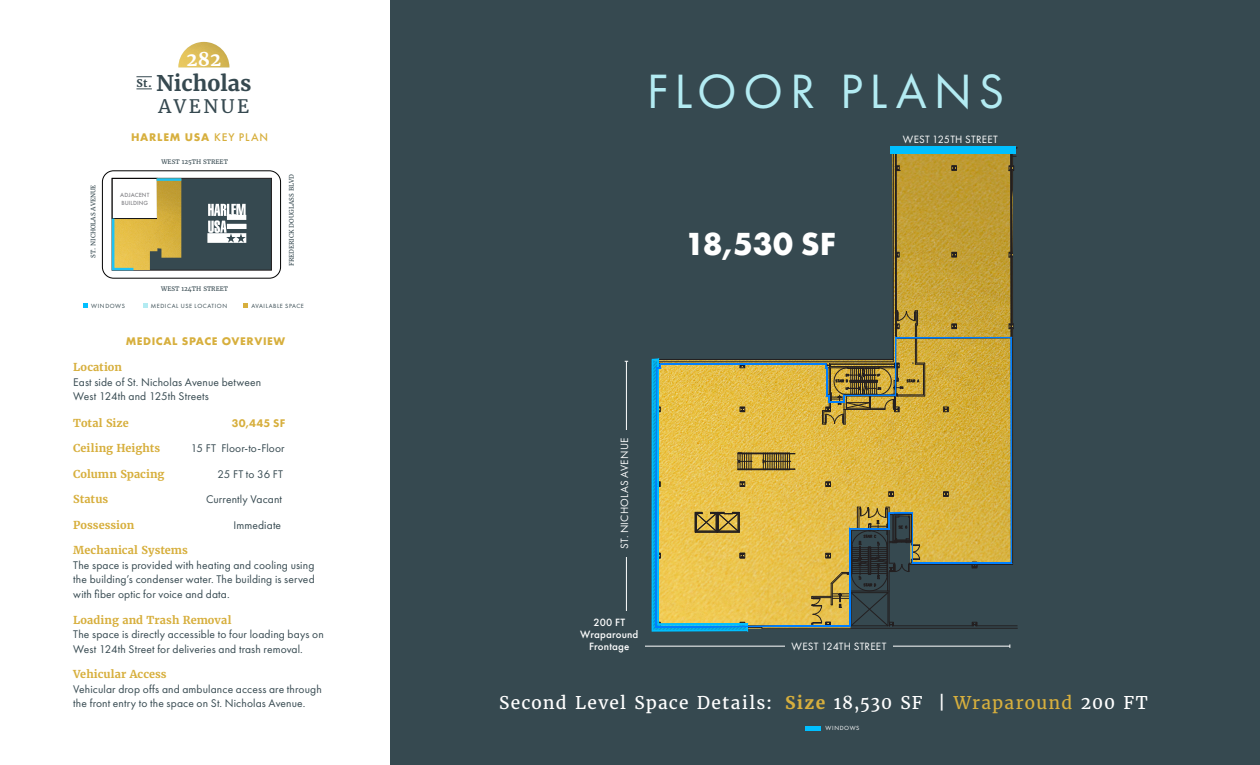
<style>
.page{position:relative;width:1260px;height:765px;background:#fff}
.page>*{position:absolute;margin:0;border:0;box-sizing:border-box;transform-origin:0 0}
.sub_heads{font:50px "Futura PT";letter-spacing:.13em;color:#b3ebf2}
.body{font:700 33.25px "Futura PT";color:#fff}
.t1{font:700 21.5px "Merriweather";color:#364950}
.t2{font:18.62px "Merriweather";letter-spacing:.14em;color:#364950}
.t3{font:700 18.62px "Merriweather";color:#fff}
.sub_heads-2{font:17.5px "Merriweather";letter-spacing:.065em;color:#fff}
.sub_heads-3{font:11.5px/14.5px "Futura PT";letter-spacing:.01em;color:#364950}
.body-2{font:11.5px/14.5px "Futura PT";letter-spacing:.01em;color:#364950}
.t4{font:11.5px "Futura Bld";letter-spacing:.055em;color:#d7af3d}
.sub_heads-4{font:800 11.5px "Futura PT";letter-spacing:.015em;color:#d7af3d}
.sub_heads-5{font:11px "Futura PT";letter-spacing:.025em;color:#fff}
.sub_heads-6{font:500 11px/12.2px "Futura PT";letter-spacing:.015em;color:#fff;text-align:center}
.sub_heads-7{font:700 10.88px "Merriweather";letter-spacing:.005em;color:#d7af3d}
.body-3{font:700 10.88px "Merriweather";letter-spacing:.005em;color:#d7af3d}
.t5{font:700 10.62px "Merriweather";color:#364950}
.t6{font:6.25px "Merriweather";color:#364950}
.t7{font:6.25px "Futura";letter-spacing:.095em;color:#364950}
.t8{font:6.25px/7.5px "Futura Mdm";letter-spacing:.015em;color:#87878b}
.t9{font:6.25px "Futura";letter-spacing:.095em;color:#fff}
.s1{font-family:"Futura Mdm"}
.s2{font-weight:700;color:#d7af3d}
.s3{color:#d7af3d}
</style>
<div class="page">
<div style="left:391px;top:0;width:869px;height:765px;background:#364950"></div>
<img style="left:892px;top:171px;width:121px;height:457px">
<hr style="left:893px;top:148px;width:1px;height:214px;background:#231f20">
<hr style="left:762px;top:628px;width:256px;height:1px;background:#231f20">
<hr style="left:895px;top:329px;width:1px;height:34px;background:#231f20">
<hr style="left:977px;top:625px;width:41px;height:1px;background:#231f20">
<hr style="left:895px;top:257px;width:1px;height:67px;background:#231f20">
<hr style="left:895px;top:171px;width:1px;height:81px;background:#231f20">
<hr style="left:1012px;top:171px;width:1px;height:81px;background:#231f20">
<hr style="left:1012px;top:257px;width:1px;height:67px;background:#231f20">
<svg style="left:1008px;top:251px;width:5px;height:7px"></svg>
<svg style="left:895px;top:252px;width:5px;height:6px"></svg>
<hr style="left:915px;top:324px;width:1px;height:40px;background:#231f20">
<hr style="left:916px;top:325px;width:1px;height:38px;background:#231f20">
<svg style="left:895px;top:310px;width:23px;height:19px"></svg>
<svg style="left:971px;top:323px;width:43px;height:246px"></svg>
<svg style="left:951px;top:252px;width:6px;height:6px"></svg>
<svg style="left:951px;top:323px;width:6px;height:6px"></svg>
<svg style="left:892px;top:146px;width:126px;height:25px;background:#ae8f32"></svg>
<div style="left:1011px;top:148px;width:1px;height:190px;border:1px solid #231f20"></div>
<div style="left:896px;top:148px;width:1px;height:190px;border:1px solid #231f20"></div>
<svg style="left:892px;top:337px;width:120px;height:291px;background:#a79e58"></svg>
<svg style="left:652px;top:347px;width:273px;height:14px"></svg>
<svg style="left:626px;top:361px;width:385px;height:286px"></svg>
<div style="left:574px;top:611px;width:71px;height:46px;background:#364950"></div>
<div style="left:617px;top:430px;width:14px;height:127px;background:#364950"></div>
<div style="left:785px;top:639px;width:108px;height:13px;background:#364950"></div>
<svg style="left:143px;top:303px;width:4px;height:5px"></svg>
<svg style="left:244px;top:303px;width:4px;height:5px"></svg>
<svg style="left:83px;top:303px;width:5px;height:5px"></svg>
<hr style="left:806px;top:726px;width:15px;height:4px;background:#00bfff">
<div style="left:102px;top:171px;width:179px;height:107px;border:1px solid #000;border-radius:11px"></div>
<svg style="left:136px;top:77px;width:16px;height:1px"></svg>
<svg style="left:136px;top:89px;width:16px;height:1px"></svg>
<img style="left:178px;top:42px;width:51px;height:25px">
<svg style="left:111px;top:178px;width:161px;height:93px"></svg>
<hr style="left:157px;top:178px;width:24px;height:3px;background:#1fc2f3">
<div style="left:890px;top:146px;width:125px;height:8px;background:#00bfff"></div>
<p class="t3" style="left:187px;top:48px;width:36px">282</p>
<p class="t1" style="left:156px;top:70px;width:97px">Nicholas</p>
<p class="t2" style="left:158px;top:95px;width:93px">AVENUE</p>
<p class="t5" style="left:137px;top:76px;width:17px">St.</p>
<p class="t4" style="left:131px;top:130px;width:139px">HARLEM USA <span class="s1">KEY PLAN</span></p>
<p class="t6" style="left:161px;top:158px;width:68px">WEST 125TH STREET</p>
<p class="t6" style="left:89px;top:258px;width:75px;rotate:-90deg">ST. NICHOLAS AVENUE</p>
<p class="t6" style="left:288px;top:266px;width:93px;rotate:-90deg">FREDERICK DOUGLASS BLVD</p>
<p class="t8" style="left:120px;top:191px;width:31px">ADJACENT<br>BUILDING</p>
<p class="t6" style="left:161px;top:285px;width:68px">WEST 124TH STREET</p>
<p class="t7" style="left:91px;top:302px;width:35px">WINDOWS</p>
<p class="t7" style="left:151px;top:302px;width:78px">MEDICAL USE LOCATION</p>
<p class="t7" style="left:252px;top:302px;width:54px">AVAILABLE SPACE</p>
<p class="t4" style="left:126px;top:334px;width:161px">MEDICAL SPACE OVERVIEW</p>
<p class="sub_heads-7" style="left:73px;top:360px;width:50px">Location</p>
<p class="body-2" style="left:73px;top:375px;width:189px">East side of St. Nicholas Avenue between<br>West 124th and 125th Streets</p>
<p class="sub_heads-7" style="left:73px;top:416px;width:57px">Total Size</p>
<p class="sub_heads-4" style="left:232px;top:416px;width:55px">30,445 SF</p>
<p class="body-3" style="left:73px;top:442px;width:88px">Ceiling Heights</p>
<p class="body-2" style="left:191px;top:441px;width:95px">15 FT Floor-to-Floor</p>
<p class="body-3" style="left:73px;top:467px;width:93px">Column Spacing</p>
<p class="body-2" style="left:217px;top:467px;width:67px">25 FT to 36 FT</p>
<p class="sub_heads-7" style="left:73px;top:493px;width:36px">Status</p>
<p class="sub_heads-3" style="left:206px;top:492px;width:78px">Currently Vacant</p>
<p class="sub_heads-7" style="left:73px;top:518px;width:62px">Possession</p>
<p class="sub_heads-3" style="left:233px;top:518px;width:49px">Immediate</p>
<p class="sub_heads-7" style="left:73px;top:543px;width:116px">Mechanical Systems</p>
<p class="sub_heads-3" style="left:73px;top:558px;width:243px;text-align:justify">The space is provided with heating and cooling using the building’s condenser water. The building is served with fiber optic for voice and data.</p>
<p class="sub_heads-7" style="left:73px;top:613px;width:160px">Loading and Trash Removal</p>
<p class="sub_heads-3" style="left:73px;top:627px;width:252px">The space is directly accessible to four loading bays on<br>West 124th Street for deliveries and trash removal.</p>
<p class="sub_heads-7" style="left:73px;top:667px;width:95px">Vehicular Access</p>
<p class="sub_heads-3" style="left:73px;top:682px;width:250px">Vehicular drop offs and ambulance access are through the front entry to the space on St. Nicholas Avenue.</p>
<p class="sub_heads" style="left:647px;top:62px;width:359px">FLOOR PLANS</p>
<p class="body" style="left:685px;top:222px;width:152px">18,530 SF</p>
<p class="sub_heads-5" style="left:903px;top:133px;width:96px">WEST 125TH STREET</p>
<p class="sub_heads-5" style="left:618px;top:549px;width:113px;rotate:-90deg">ST. NICHOLAS AVENUE</p>
<p class="sub_heads-6" style="left:580px;top:616px;width:60px">200 FT<br>Wraparound<br>Frontage</p>
<p class="sub_heads-5" style="left:792px;top:640px;width:96px">WEST 124TH STREET</p>
<p class="sub_heads-2" style="left:499px;top:692px;width:650px">Second Level Space Details: <span class="s2">Size</span> 18,530 SF | <span class="s3">Wraparound</span> 200 FT</p>
<p class="t9" style="left:826px;top:725px;width:35px">WINDOWS</p>
</div>
